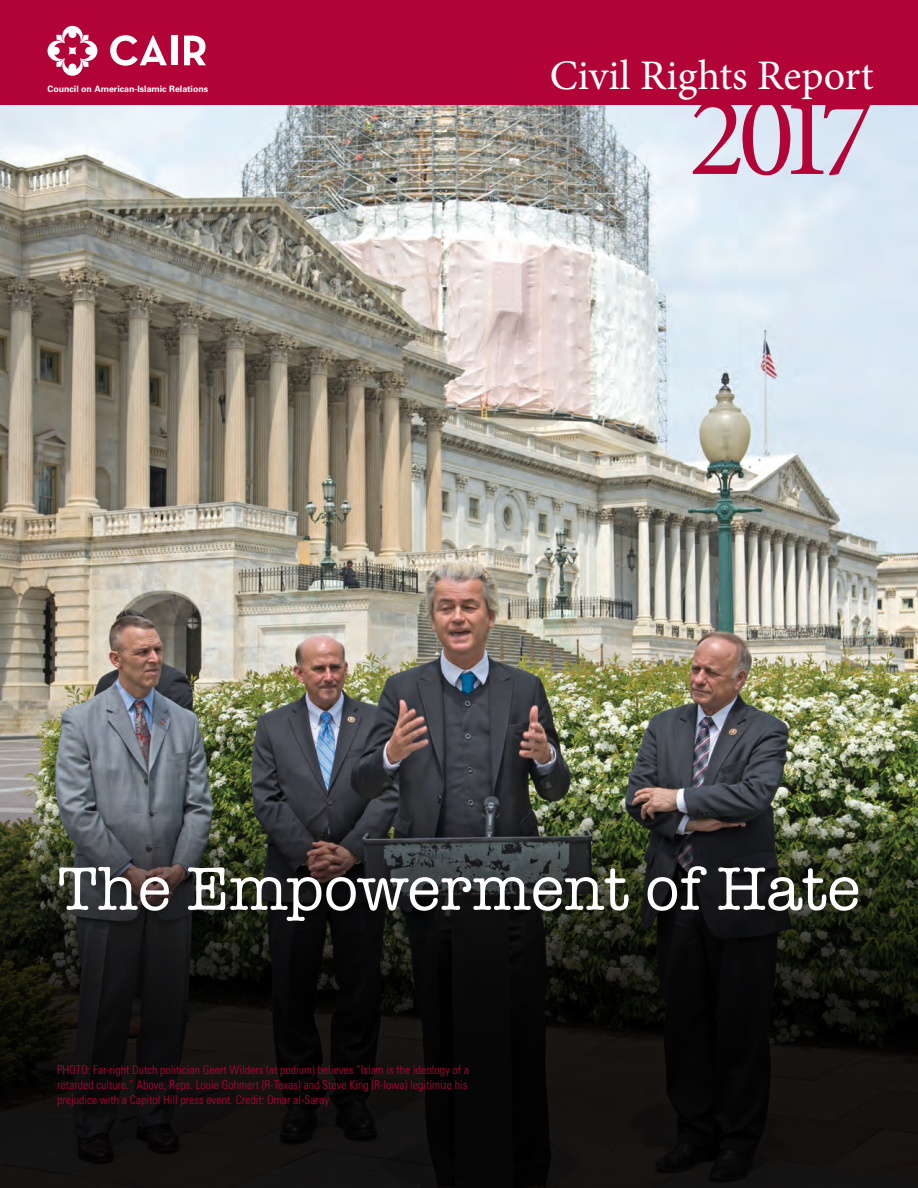
<style>
.page{position:relative;width:918px;height:1188px;background:#fff}
.page>*{position:absolute;margin:0;border:0;box-sizing:border-box;transform-origin:0 0}
.t1{font:117.45px "Minion Pro";color:#b30437}
.t2{font:63px "American Typewriter";color:#fff}
.t3{font:42px "Minion Pro";color:#fff}
.t4{font:300 condensed 12px/15px "Univers";color:#b30437}
.t5{font:700 8.85px "Univers";color:#fff}
</style>
<div class="page">
<img style="left:0;top:104px;width:918px;height:698px">
<div style="left:0;top:0;width:918px;height:104px;background:#b30437"></div>
<svg style="left:48px;top:26px;width:49px;height:50px"></svg>
<svg style="left:68px;top:47px;width:8px;height:8px"></svg>
<svg style="left:110px;top:35px;width:57px;height:31px"></svg>
<div style="left:171px;top:36px;width:6px;height:29px;background:#fff"></div>
<svg style="left:184px;top:36px;width:22px;height:29px"></svg>
<svg style="left:0;top:802px;width:918px;height:386px;background:#191916"></svg>
<p class="t5" style="left:48px;top:83px;width:162px">Council on American-Islamic Relations</p>
<p class="t3" style="left:550px;top:48px;width:325px">Civil Rights Report</p>
<p class="t1" style="left:689px;top:58px;width:187px">2017</p>
<p class="t2" style="left:58px;top:841px;width:804px">The Empowerment of Hate</p>
<p class="t4" style="left:57px;top:1062px;width:414px">PHOTO: Far-right Dutch politician Geert Wilders (at podium) believes “Islam is the ideology of a retarded culture.” Above, Reps. Louie Gohmert (R-Texas) and Steve King (R-Iowa) legitimize his prejudice with a Capitol Hill press event. Credit: Omar al-Saray</p>
</div>
